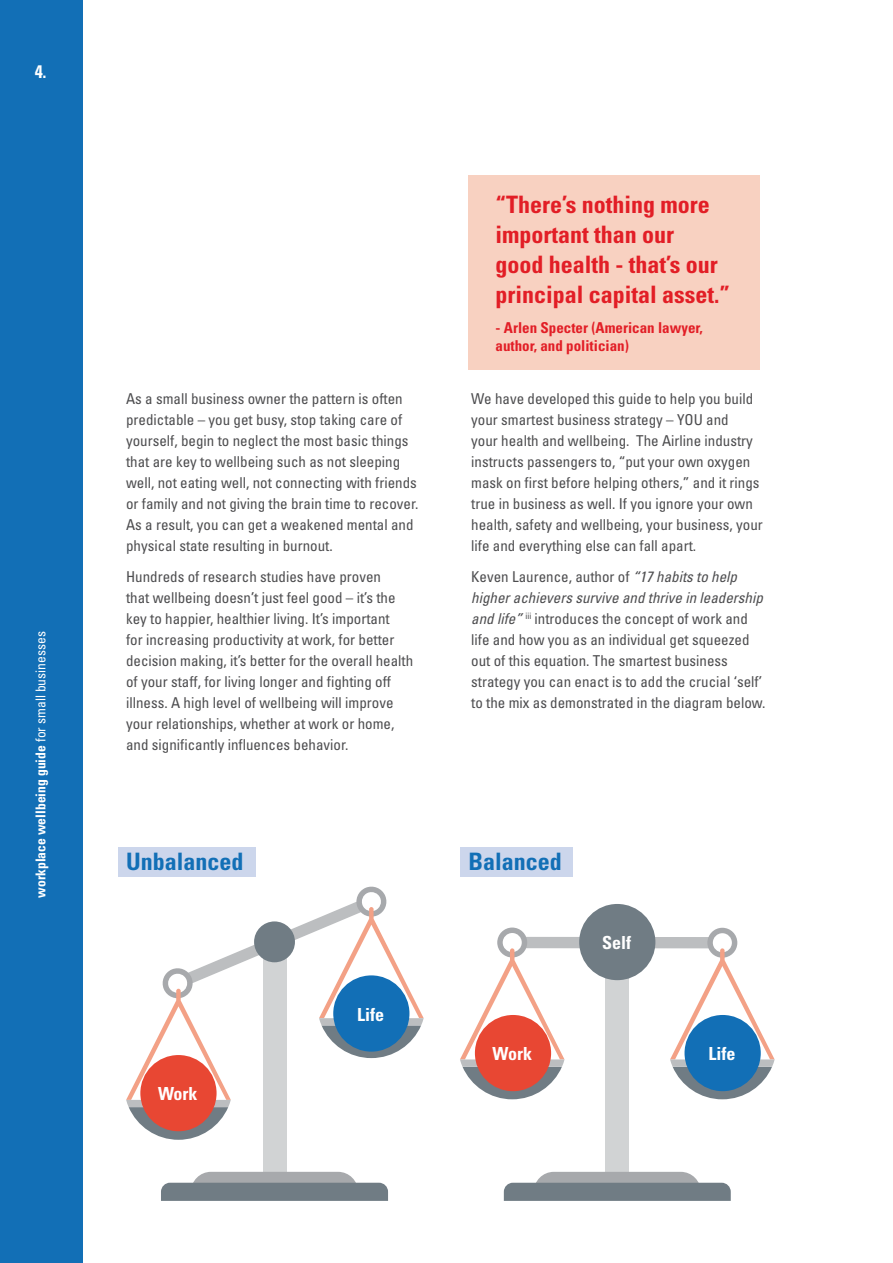
<style>
.page{position:relative;width:893px;height:1263px;background:#fff}
.page>*{position:absolute;margin:0;border:0;box-sizing:border-box;transform-origin:0 0}
.t1{font:700 condensed 24px/30px "Univers";color:#e21e26}
.t2{font:700 condensed 24px "Univers";color:#126fb6}
.t3{font:700 condensed 18.15px "Univers";color:#fff}
.t4{font:700 condensed 18px "Univers";color:#fff}
.t5{font:condensed 15px/21px "Univers";color:#4d4d4f}
.t6{font:700 condensed 15px/18px "Univers";color:#e21e26}
.t7{font:700 condensed 13.65px "Univers";color:#fff}
.s1{font-weight:400}
.s2{font-style:italic}
</style>
<div class="page">
<div style="left:468px;top:175px;width:292px;height:195px;background:#f8d1c1"></div>
<div style="left:0;top:0;width:83px;height:1263px;background:#126fb6"></div>
<div style="left:118px;top:847px;width:138px;height:29px;background:#ccd6ec"></div>
<div style="left:460px;top:847px;width:112px;height:29px;background:#ccd6ec"></div>
<div style="left:263px;top:958px;width:23px;height:223px;background:#d1d3d4"></div>
<svg style="left:161px;top:1172px;width:227px;height:29px;background:#90989d"></svg>
<svg style="left:126px;top:886px;width:298px;height:254px"></svg>
<div style="left:254px;top:921px;width:41px;height:41px;background:#707c84;border-radius:50%"></div>
<div style="left:606px;top:958px;width:23px;height:223px;background:#d1d3d4"></div>
<svg style="left:504px;top:1172px;width:227px;height:29px;background:#90989d"></svg>
<div style="left:523px;top:937px;width:189px;height:11px;background:#bcbec0"></div>
<svg style="left:460px;top:927px;width:104px;height:172px"></svg>
<svg style="left:670px;top:928px;width:105px;height:171px"></svg>
<div style="left:140px;top:1055px;width:77px;height:76px;background:#e84733;border-radius:50%"></div>
<div style="left:475px;top:1015px;width:76px;height:76px;background:#e84733;border-radius:50%"></div>
<div style="left:579px;top:904px;width:76px;height:76px;background:#707c84;border-radius:50%"></div>
<div style="left:333px;top:975px;width:76px;height:76px;background:#126fb6;border-radius:50%"></div>
<div style="left:684px;top:1015px;width:77px;height:76px;background:#126fb6;border-radius:50%"></div>
<p class="t3" style="left:35px;top:60px;width:13px">4.</p>
<p class="t7" style="left:32px;top:898px;width:268px;rotate:-90deg">workplace wellbeing guide <span class="s1">for small businesses</span></p>
<p class="t5" style="left:126px;top:388px;width:294px">As a small business owner the pattern is often predictable – you get busy, stop taking care of yourself, begin to neglect the most basic things that are key to wellbeing such as not sleeping well, not eating well, not connecting with friends or family and not giving the brain time to recover.<br>As a result, you can get a weakened mental and physical state resulting in burnout.</p>
<p class="t5" style="left:126px;top:566px;width:289px">Hundreds of research studies have proven<br>that wellbeing doesn’t just feel good – it’s the key to happier, healthier living. It’s important<br>for increasing productivity at work, for better decision making, it’s better for the overall health of your staff, for living longer and fighting off illness. A high level of wellbeing will improve your relationships, whether at work or home, and significantly influences behavior.</p>
<h1 class="t1" style="left:496px;top:190px;width:236px">“There’s nothing more important than our<br>good health - that’s our principal capital asset.”</h1>
<p class="t6" style="left:496px;top:319px;width:209px">- Arlen Specter (American lawyer, author, and politician)</p>
<p class="t5" style="left:471px;top:388px;width:293px">We have developed this guide to help you build your smartest business strategy – YOU and<br>your health and wellbeing. The Airline industry instructs passengers to, “put your own oxygen mask on first before helping others,” and it rings true in business as well. If you ignore your own health, safety and wellbeing, your business, your life and everything else can fall apart.</p>
<p class="t5" style="left:471px;top:566px;width:296px">Keven Laurence, author of <span class="s2">“17 habits to help higher achievers survive and thrive in leadership and life”</span> <sup>iii</sup> introduces the concept of work and life and how you as an individual get squeezed out of this equation. The smartest business strategy you can enact is to add the crucial ‘self’ to the mix as demonstrated in the diagram below.</p>
<h1 class="t2" style="left:126px;top:847px;width:119px">Unbalanced</h1>
<h1 class="t2" style="left:468px;top:847px;width:95px">Balanced</h1>
<p class="t4" style="left:158px;top:1083px;width:41px">Work</p>
<p class="t4" style="left:357px;top:1003px;width:28px">Life</p>
<p class="t4" style="left:493px;top:1043px;width:41px">Work</p>
<p class="t4" style="left:602px;top:932px;width:31px">Self</p>
<p class="t4" style="left:708px;top:1043px;width:28px">Life</p>
</div>
